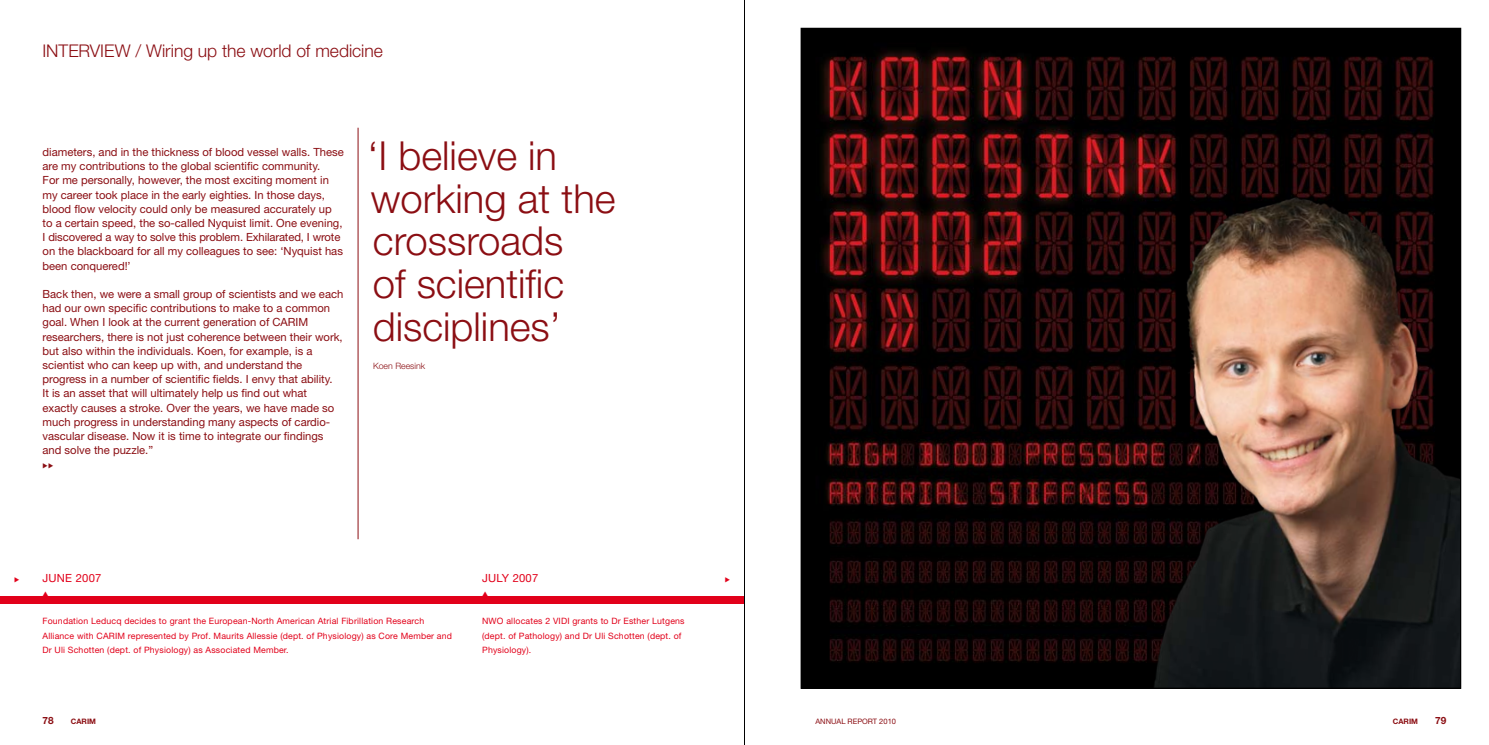
<style>
.page{position:relative;width:1489px;height:745px;background:#fff}
.page>*{position:absolute;margin:0;border:0;box-sizing:border-box;transform-origin:0 0}
.t1{font:300 40px/42.5px "Helvetica Neue";color:#8b0e13}
.t2{font:300 17.5px "Helvetica Neue";letter-spacing:-.005em;color:#8b0e13}
.t3{font:11.25px/14.1px "Helvetica Neue";color:#8b0e13}
.t4{font:11.25px "Helvetica Neue";letter-spacing:.02em;color:#e2001a}
.t5{font:700 10px "Helvetica Neue";color:#8b0e13}
.t6{font:8.75px/14.1px "Helvetica Neue";letter-spacing:.02em;color:#e2001a}
.t7{font:300 8.75px "Helvetica Neue";color:#8b0e13}
.t8{font:7.5px "Helvetica Neue";color:#8b0e13}
.t9{font:700 7.5px "Helvetica Neue";color:#8b0e13}
</style>
<div class="page">
<img style="left:802px;top:30px;width:656px;height:656px">
<img style="left:966px;top:139px;width:492px;height:547px">
<hr style="left:358px;top:128px;width:1px;height:411px;background:#8b0e13">
<div style="left:0;top:595px;width:744px;height:7px;background:#e2001a"></div>
<hr style="left:744px;top:0;width:1px;height:744px;background:#000">
<h2 class="t2" style="left:43px;top:40px;width:342px">INTERVIEW / Wiring up the world of medicine</h2>
<p class="t3" style="left:43px;top:145px;width:303px">diameters, and in the thickness of blood vessel walls. These are my contributions to the global scientific community.<br>For me personally, however, the most exciting moment in my career took place in the early eighties. In those days, blood flow velocity could only be measured accurately up to a certain speed, the so-called Nyquist limit. One evening, I discovered a way to solve this problem. Exhilarated, I wrote on the blackboard for all my colleagues to see: ‘Nyquist has been conquered!’</p>
<p class="t3" style="left:43px;top:286px;width:302px">Back then, we were a small group of scientists and we each had our own specific contributions to make to a common goal. When I look at the current generation of CARIM researchers, there is not just coherence between their work, but also within the individuals. Koen, for example, is a scientist who can keep up with, and understand the progress in a number of scientific fields. I envy that ability.<br>It is an asset that will ultimately help us find out what exactly causes a stroke. Over the years, we have made so much progress in understanding many aspects of cardio&shy;vascular disease. Now it is time to integrate our findings and solve the puzzle.”</p>
<h1 class="t1" style="left:367px;top:134px;width:250px">‘I believe in working at the crossroads<br>of scientific disciplines’</h1>
<p class="t7" style="left:373px;top:360px;width:54px">Koen Reesink</p>
<p class="t4" style="left:43px;top:570px;width:60px">JUNE 2007</p>
<p class="t4" style="left:482px;top:570px;width:58px">JULY 2007</p>
<p class="t6" style="left:43px;top:613px;width:411px">Foundation Leducq decides to grant the European-North American Atrial Fibrillation Research<br>Alliance with CARIM represented by Prof. Maurits Allessie (dept. of Physiology) as Core Member and<br>Dr Uli Schotten (dept. of Physiology) as Associated Member.</p>
<p class="t6" style="left:482px;top:613px;width:204px">NWO allocates 2 VIDI grants to Dr Esther Lutgens (dept. of Pathology) and Dr Uli Schotten (dept. of<br>Physiology).</p>
<p class="t5" style="left:43px;top:713px;width:13px">78</p>
<p class="t9" style="left:71px;top:716px;width:27px">CARIM</p>
<p class="t8" style="left:815px;top:716px;width:82px">ANNUAL REPORT 2010</p>
<p class="t9" style="left:1392px;top:716px;width:27px">CARIM</p>
<p class="t5" style="left:1435px;top:713px;width:13px">79</p>
</div>
